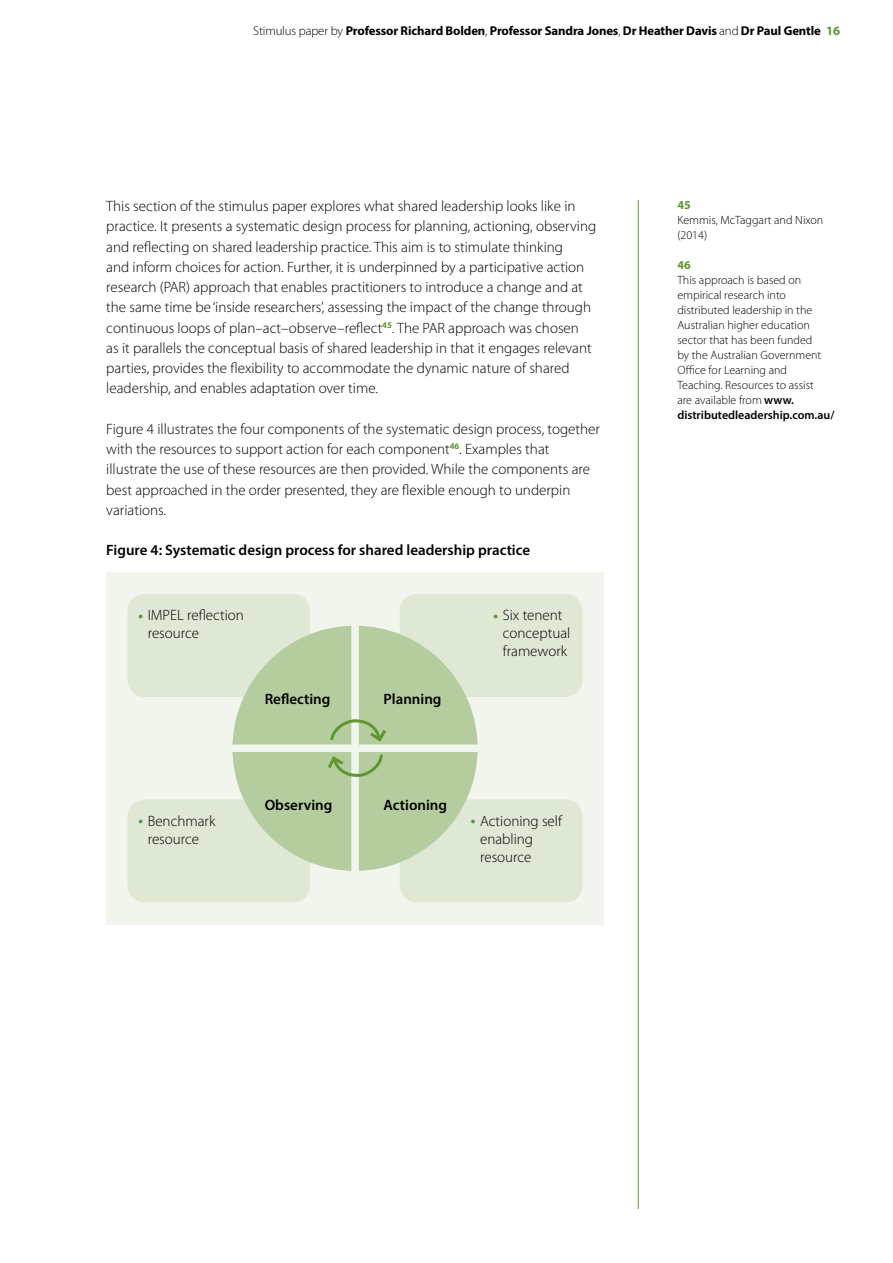
<style>
.page{position:relative;width:893px;height:1263px;background:#fff}
.page>*{position:absolute;margin:0;border:0;box-sizing:border-box;transform-origin:0 0}
.t1{font:300 15px/20.2px "Myriad Pro";color:#000}
.t2{font:600 15px "Myriad Pro";color:#000}
.t3{font:700 12.75px "Myriad Pro";letter-spacing:-.01em;color:#000}
.t4{font:300 12px/15px "Myriad Pro";color:#000}
.t5{font:700 12px "Myriad Pro";color:#5e9732}
.s1{font-weight:300}
.s2{color:#5e9732}
.s3{font-size:21px;color:#5e9732}
.s4{font-weight:600}
</style>
<div class="page">
<hr style="left:638px;top:200px;width:1px;height:1009px;background:#5e9732">
<div style="left:106px;top:572px;width:498px;height:352px;background:#f1f5ed"></div>
<div style="left:400px;top:594px;width:182px;height:103px;background:#dee8d5;border-radius:18px"></div>
<div style="left:400px;top:799px;width:182px;height:103px;background:#dee8d5;border-radius:18px"></div>
<div style="left:127px;top:594px;width:183px;height:103px;background:#dee8d5;border-radius:18px"></div>
<div style="left:127px;top:799px;width:183px;height:103px;background:#dee8d5;border-radius:18px"></div>
<div style="left:232px;top:626px;width:246px;height:245px;background:#b5cd9e;border-radius:50%"></div>
<div style="left:351px;top:579px;width:8px;height:339px;background:#f1f5ed"></div>
<div style="left:186px;top:744px;width:338px;height:8px;background:#f1f5ed"></div>
<svg style="left:330px;top:717px;width:56px;height:27px"></svg>
<svg style="left:328px;top:752px;width:55px;height:26px"></svg>
<p class="t3" style="left:253px;top:22px;width:588px"><span class="s1">Stimulus paper by</span> Professor Richard Bolden<span class="s1">,</span> Professor Sandra Jones<span class="s1">,</span> Dr Heather Davis <span class="s1">and</span> Dr Paul Gentle <span class="s2">16</span></p>
<p class="t1" style="left:106px;top:196px;width:491px">This section of the stimulus paper explores what shared leadership looks like in practice. It presents a systematic design process for planning, actioning, observing and reflecting on shared leadership practice. This aim is to stimulate thinking<br>and inform choices for action. Further, it is underpinned by a participative action research (PAR) approach that enables practitioners to introduce a change and at the same time be ‘inside researchers’, assessing the impact of the change through continuous loops of plan–act–observe–reflect<sup>45</sup>. The PAR approach was chosen<br>as it parallels the conceptual basis of shared leadership in that it engages relevant parties, provides the flexibility to accommodate the dynamic nature of shared leadership, and enables adaptation over time.</p>
<p class="t1" style="left:106px;top:419px;width:495px">Figure 4 illustrates the four components of the systematic design process, together with the resources to support action for each component<sup>46</sup>. Examples that illustrate the use of these resources are then provided. While the components are best approached in the order presented, they are flexible enough to underpin variations.</p>
<p class="t2" style="left:106px;top:541px;width:425px">Figure 4: Systematic design process for shared leadership practice</p>
<p class="t1" style="left:148px;top:607px;width:98px;line-height:18px;text-indent:-10px"><span class="s3">•</span> IMPEL reflection resource</p>
<p class="t2" style="left:265px;top:690px;width:67px">Reflecting</p>
<p class="t2" style="left:384px;top:690px;width:59px">Planning</p>
<p class="t1" style="left:503px;top:607px;width:69px;line-height:18px;text-indent:-10px"><span class="s3">•</span> Six tenent conceptual framework</p>
<p class="t1" style="left:138px;top:812px;width:79px;line-height:18px;text-align:center"><span class="s3">•</span> Benchmark resource</p>
<p class="t2" style="left:265px;top:795px;width:69px">Observing</p>
<p class="t2" style="left:384px;top:795px;width:65px">Actioning</p>
<p class="t1" style="left:480px;top:812px;width:83px;line-height:18px;text-indent:-10px"><span class="s3">•</span> Actioning self enabling resource</p>
<p class="t5" style="left:677px;top:197px;width:15px">45</p>
<p class="t4" style="left:677px;top:213px;width:148px">Kemmis, McTaggart and Nixon (2014)</p>
<p class="t5" style="left:677px;top:257px;width:15px">46</p>
<p class="t4" style="left:677px;top:273px;width:159px">This approach is based on empirical research into distributed leadership in the<br>Australian higher education sector that has been funded<br>by the Australian Government<br>Office for Learning and<br>Teaching. Resources to assist<br>are available from <span class="s4">www. distributedleadership.com.au/</span></p>
</div>
